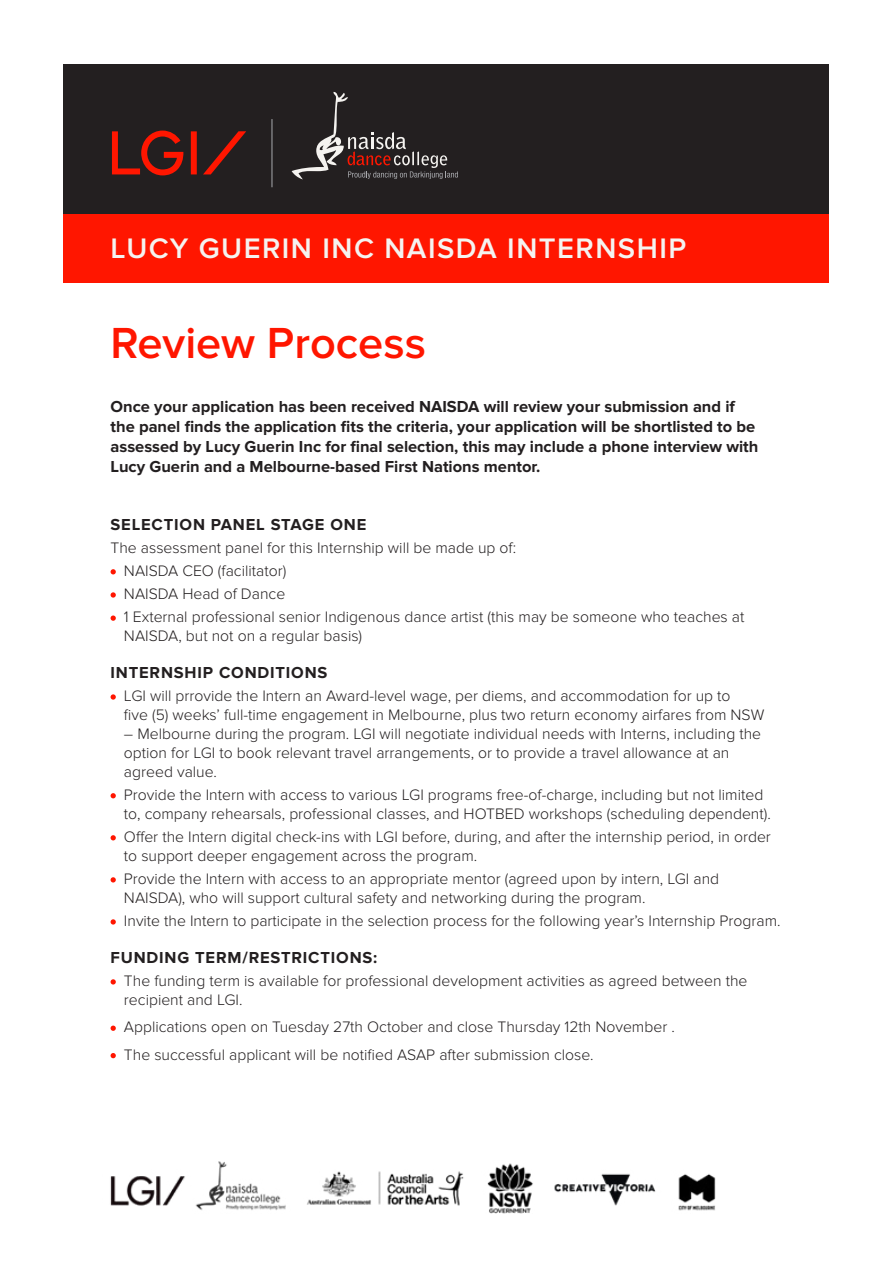
<style>
.page{position:relative;width:893px;height:1263px;background:#fff}
.page>*{position:absolute;margin:0;border:0;box-sizing:border-box;transform-origin:0 0}
.t1{font:600 45.15px "Proxima Nova";color:#ff1600}
.t2{font:600 29.25px "Proxima Nova";letter-spacing:.05em;color:#f5f3f0}
.t3{font:700 16.5px/19.8px "Proxima Nova";color:#231f20}
.t4{font:700 16.5px "Proxima Nova";letter-spacing:.05em;color:#231f20}
.t5{font:300 15.75px/18.9px "Proxima Nova";color:#231f20}
</style>
<div class="page">
<div style="left:64px;top:187px;width:765px;height:96px;background:#ff1600"></div>
<div style="left:64px;top:64px;width:765px;height:150px;background:#231f20"></div>
<svg style="left:292px;top:92px;width:166px;height:87px"></svg>
<hr style="left:272px;top:119px;width:1px;height:68px;background:#a8a9ad">
<svg style="left:112px;top:131px;width:134px;height:44px"></svg>
<img style="left:110px;top:1161px;width:606px;height:53px">
<svg style="left:111px;top:569px;width:5px;height:5px"></svg>
<svg style="left:111px;top:592px;width:5px;height:6px"></svg>
<svg style="left:111px;top:615px;width:5px;height:6px"></svg>
<svg style="left:111px;top:694px;width:5px;height:6px"></svg>
<svg style="left:111px;top:793px;width:5px;height:5px"></svg>
<svg style="left:111px;top:835px;width:5px;height:5px"></svg>
<svg style="left:111px;top:877px;width:5px;height:5px"></svg>
<svg style="left:111px;top:919px;width:5px;height:5px"></svg>
<svg style="left:111px;top:979px;width:5px;height:5px"></svg>
<svg style="left:111px;top:1025px;width:5px;height:6px"></svg>
<svg style="left:111px;top:1053px;width:5px;height:5px"></svg>
<h2 class="t2" style="left:111px;top:231px;width:577px">LUCY GUERIN INC NAISDA INTERNSHIP</h2>
<h1 class="t1" style="left:111px;top:317px;width:317px">Review Process</h1>
<p class="t3" style="left:111px;top:397px;width:649px">Once your application has been received NAISDA will review your submission and if the panel finds the application fits the criteria, your application will be shortlisted to be assessed by Lucy Guerin Inc for final selection, this may include a phone interview with Lucy Guerin and a Melbourne-based First Nations mentor.</p>
<p class="t4" style="left:111px;top:515px;width:257px">SELECTION PANEL STAGE ONE</p>
<p class="t5" style="left:124px;top:536px;width:622px;line-height:23.1px;text-indent:-13px">The assessment panel for this Internship will be made up of:<br>NAISDA CEO (facilitator)<br>NAISDA Head of Dance<br>1 External professional senior Indigenous dance artist (this may be someone who teaches at</p>
<p class="t5" style="left:124px;top:627px;width:240px">NAISDA, but not on a regular basis)</p>
<p class="t4" style="left:111px;top:663px;width:218px">INTERNSHIP CONDITIONS</p>
<p class="t5" style="left:124px;top:687px;width:642px">LGI will prrovide the Intern an Award-level wage, per diems, and accommodation for up to<br>five (5) weeks’ full-time engagement in Melbourne, plus two return economy airfares from NSW</p>
<p class="t5" style="left:124px;top:724px;width:639px">– Melbourne during the program. LGI will negotiate individual needs with Interns, including the option for LGI to book relevant travel arrangements, or to provide a travel allowance at an agreed value.</p>
<p class="t5" style="left:124px;top:785px;width:648px">Provide the Intern with access to various LGI programs free-of-charge, including but not limited to, company rehearsals, professional classes, and HOTBED workshops (scheduling dependent).</p>
<p class="t5" style="left:124px;top:827px;width:648px">Offer the Intern digital check-ins with LGI before, during, and after the internship period, in order to support deeper engagement across the program.</p>
<p class="t5" style="left:124px;top:869px;width:597px">Provide the Intern with access to an appropriate mentor (agreed upon by intern, LGI and<br>NAISDA), who will support cultural safety and networking during the program.</p>
<p class="t5" style="left:124px;top:912px;width:658px">Invite the Intern to participate in the selection process for the following year’s Internship Program.</p>
<p class="t4" style="left:111px;top:948px;width:268px">FUNDING TERM/RESTRICTIONS:</p>
<p class="t5" style="left:124px;top:971px;width:625px">The funding term is available for professional development activities as agreed between the recipient and LGI.</p>
<p class="t5" style="left:124px;top:1014px;width:552px;line-height:27.5px">Applications open on Tuesday 27th October and close Thursday 12th November .<br>The successful applicant will be notified ASAP after submission close.</p>
</div>
